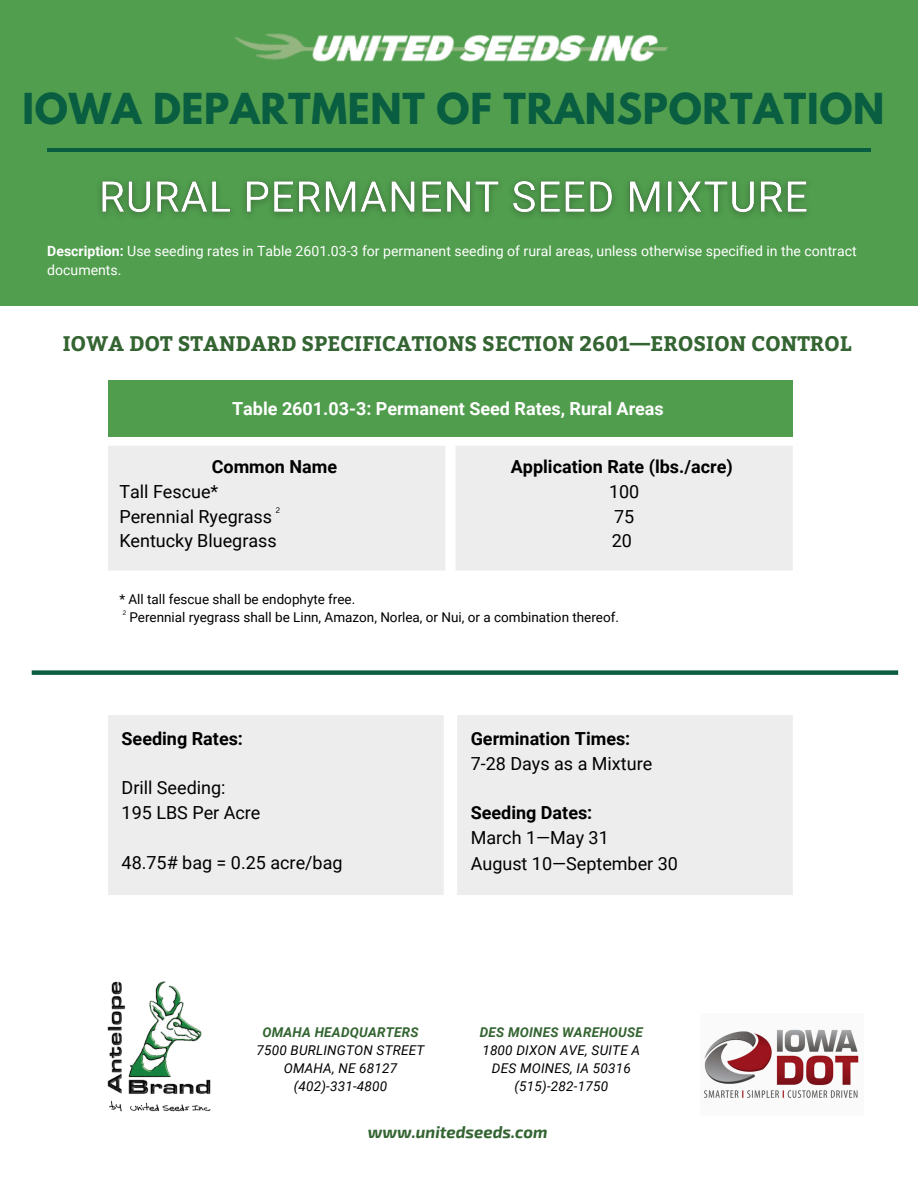
<style>
.page{position:relative;width:918px;height:1188px;background:#fff}
.page>*{position:absolute;margin:0;border:0;box-sizing:border-box;transform-origin:0 0}
.t1{font:700 37.8px "League Spartan";letter-spacing:.02em;color:#095d40}
.t2{font:700 21px "Bitter";color:#336431}
.t3{font:18px "Roboto";color:#000}
.t4{font:700 18px "Roboto";color:#000}
.t5{font:700 18px "Roboto";color:#fff}
.t6{font:italic 700 16.5px "Exo 2";color:#336431}
.t7{font:14.1px/19.5px "Roboto";color:#fff}
.t8{font:13.5px "Roboto";color:#000}
.t9{font:italic 13.5px "Roboto";letter-spacing:.015em;color:#000}
.t10{font:italic 700 13.5px "Roboto";letter-spacing:.015em;color:#336431}
.t11{font:7.8px "Canva Sans";color:#000}
.t12{font:6.3px "Canva Sans";color:#000}
.s1{font-weight:700}
</style>
<div class="page">
<div style="left:0;top:0;width:918px;height:305px;background:#519e4e"></div>
<div style="left:32px;top:670px;width:866px;height:5px;background:#095d40"></div>
<img style="left:235px;top:33px;width:433px;height:29px">
<img style="left:100px;top:180px;width:707px;height:36px">
<div style="left:108px;top:381px;width:685px;height:56px;background:#519d4e"></div>
<div style="left:108px;top:446px;width:685px;height:125px;background:#ededed"></div>
<hr style="left:47px;top:148px;width:824px;height:4px;background:#095d40">
<div style="left:108px;top:715px;width:685px;height:180px;background:#ededed"></div>
<img style="left:107px;top:981px;width:104px;height:131px">
<img style="left:704px;top:1029px;width:155px;height:69px">
<h2 class="t1" style="left:23px;top:90px;width:863px">IOWA DEPARTMENT OF TRANSPORTATION</h2>
<p class="t7" style="left:47px;top:241px;width:811px"><span class="s1">Description:</span> Use seeding rates in Table 2601.03-3 for permanent seeding of rural areas, unless otherwise specified in the contract documents.</p>
<p class="t2" style="left:63px;top:328px;width:790px">IOWA DOT STANDARD SPECIFICATIONS SECTION 2601—EROSION CONTROL</p>
<h3 class="t5" style="left:232px;top:398px;width:433px">Table 2601.03-3: Permanent Seed Rates, Rural Areas</h3>
<p class="t4" style="left:212px;top:457px;width:127px">Common Name</p>
<p class="t3" style="left:119px;top:481px;width:100px">Tall Fescue*</p>
<p class="t3" style="left:119px;top:506px;width:154px">Perennial Ryegrass</p>
<p class="t3" style="left:119px;top:531px;width:159px">Kentucky Bluegrass</p>
<h4 class="t11" style="left:276px;top:505px;width:6px">2</h4>
<p class="t4" style="left:511px;top:457px;width:223px">Application Rate (lbs./acre)</p>
<p class="t3" style="left:609px;top:481px;width:32px">100</p>
<p class="t3" style="left:614px;top:506px;width:22px">75</p>
<p class="t3" style="left:612px;top:531px;width:22px">20</p>
<p class="t8" style="left:119px;top:592px;width:238px">* All tall fescue shall be endophyte free.</p>
<p class="t8" style="left:129px;top:610px;width:491px">Perennial ryegrass shall be Linn, Amazon, Norlea, or Nui, or a combination thereof.</p>
<p class="t12" style="left:123px;top:608px;width:5px">2</p>
<p class="t4" style="left:122px;top:728px;width:123px">Seeding Rates:</p>
<p class="t3" style="left:122px;top:778px;width:105px">Drill Seeding:</p>
<p class="t3" style="left:122px;top:802px;width:140px">195 LBS Per Acre</p>
<p class="t3" style="left:122px;top:852px;width:223px">48.75# bag = 0.25 acre/bag</p>
<p class="t4" style="left:471px;top:728px;width:161px">Germination Times:</p>
<p class="t3" style="left:471px;top:753px;width:183px">7-28 Days as a Mixture</p>
<p class="t4" style="left:471px;top:802px;width:123px">Seeding Dates:</p>
<p class="t3" style="left:471px;top:827px;width:140px">March 1—May 31</p>
<p class="t3" style="left:471px;top:853px;width:209px">August 10—September 30</p>
<p class="t10" style="left:262px;top:1024px;width:158px">OMAHA HEADQUARTERS</p>
<p class="t9" style="left:257px;top:1042px;width:169px">7500 BURLINGTON STREET</p>
<p class="t9" style="left:284px;top:1060px;width:115px">OMAHA, NE 68127</p>
<p class="t9" style="left:294px;top:1078px;width:95px">(402)-331-4800</p>
<p class="t10" style="left:480px;top:1024px;width:165px">DES MOINES WAREHOUSE</p>
<p class="t9" style="left:482px;top:1042px;width:159px">1800 DIXON AVE, SUITE A</p>
<p class="t9" style="left:492px;top:1060px;width:140px">DES MOINES, IA 50316</p>
<p class="t9" style="left:515px;top:1078px;width:95px">(515)-282-1750</p>
<p class="t6" style="left:368px;top:1121px;width:181px">www.unitedseeds.com</p>
</div>
